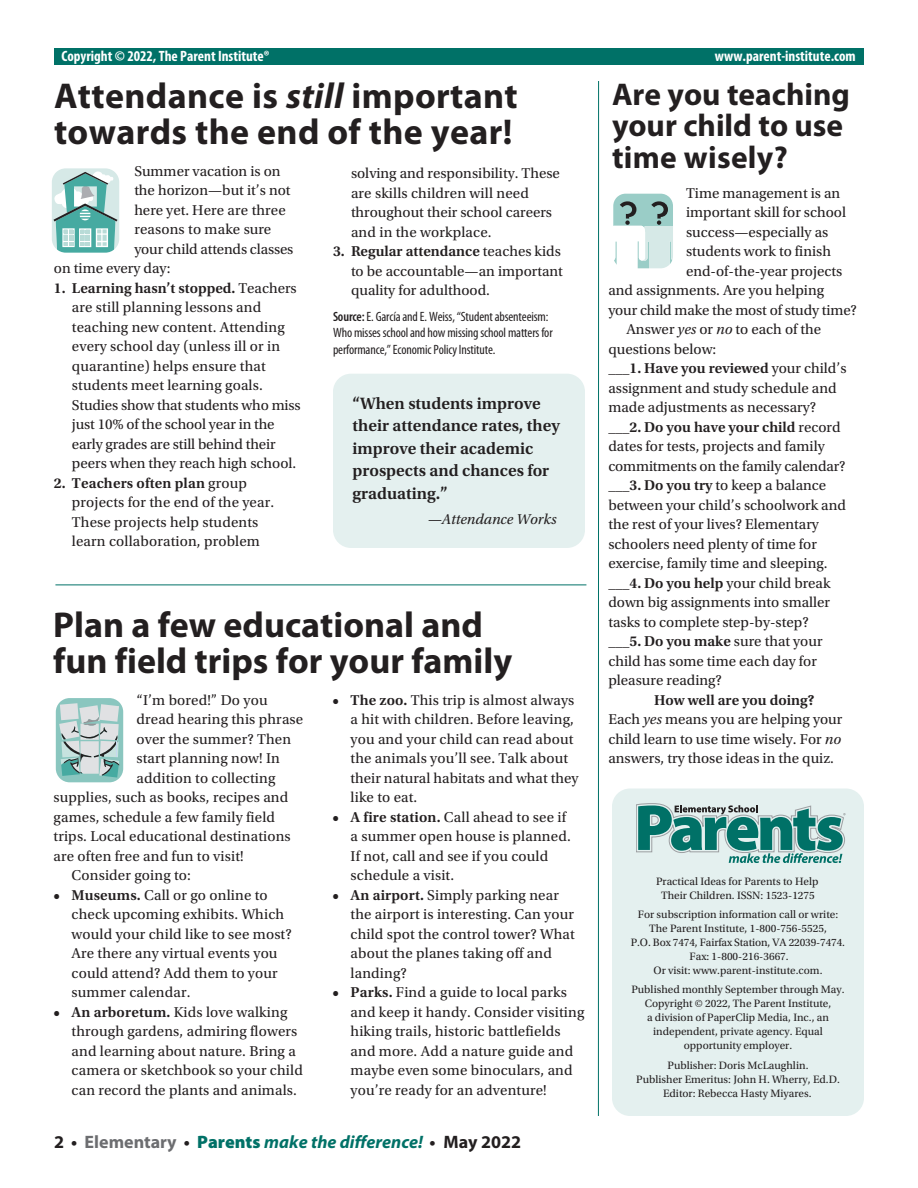
<style>
.page{position:relative;width:918px;height:1188px;background:#fff}
.page>*{position:absolute;margin:0;border:0;box-sizing:border-box;transform-origin:0 0}
.t1{font:700 36px/36px "Myriad Pro";color:#231f20}
.t2{font:700 31.5px/31.5px "Myriad Pro";color:#231f20}
.t3{font:italic 700 18px "Myriad Pro";color:#007167}
.t4{font:600 17.25px/22.5px "Utopia Std";color:#231f20}
.t5{font:15px/19.5px "Utopia Std";letter-spacing:.01em;color:#231f20}
.t6{font:600 15px "Utopia Std";color:#231f20}
.t7{font:15px "Utopia Std";letter-spacing:-.01em;color:#231f20}
.t8{font:700 condensed 15px "Myriad Pro";color:#fff}
.t9{font:italic 15px "Utopia Std";color:#231f20}
.t10{font:condensed 13.5px/16.5px "Myriad Pro";letter-spacing:-.01em;color:#231f20}
.t11{font:11.25px/14.1px "Utopia Std";color:#231f20;text-align:center}
.s1{font-style:italic}
.s2{font-weight:600}
.s3{font-weight:400}
.s4{font-style:normal;color:#231f20}
.s5{font-style:normal;color:#6c6d70}
.s6{font-weight:900;font-style:normal}
</style>
<div class="page">
<div style="left:612px;top:789px;width:252px;height:327px;background:#e4f0ef;border-radius:18px"></div>
<hr style="left:598px;top:81px;width:1px;height:1035px;background:#007167">
<hr style="left:55px;top:585px;width:531px;height:1px;background:#007167">
<svg style="left:52px;top:168px;width:68px;height:85px;background:#9bcac6"></svg>
<svg style="left:55px;top:698px;width:69px;height:85px;background:#afcbc9"></svg>
<svg style="left:613px;top:193px;width:60px;height:76px"></svg>
<div style="left:54px;top:49px;width:810px;height:16px;background:#007167"></div>
<div style="left:333px;top:374px;width:252px;height:174px;background:#e4f0ef;border-radius:18px"></div>
<svg style="left:636px;top:803px;width:210px;height:60px"></svg>
<p class="t8" style="left:62px;top:46px;width:210px">Copyright © 2022, The Parent Institute®</p>
<p class="t8" style="left:715px;top:46px;width:142px">www.parent-institute.com</p>
<h1 class="t1" style="left:54px;top:77px;width:465px">Attendance is <span class="s1">still</span> important towards the end of the year!</h1>
<h2 class="t2" style="left:612px;top:77px;width:240px">Are you teaching your child to use time wisely?</h2>
<p class="t5" style="left:134px;top:161px;width:148px">Summer vacation is on</p>
<p class="t5" style="left:134px;top:181px;width:158px">the horizon—but it’s not</p>
<p class="t5" style="left:134px;top:200px;width:153px">here yet. Here are three</p>
<p class="t5" style="left:134px;top:220px;width:138px">reasons to make sure</p>
<p class="t7" style="left:134px;top:241px;width:161px">your child attends classes</p>
<p class="t5" style="left:54px;top:259px;width:118px">on time every day:</p>
<p class="t5" style="left:72px;top:278px;width:230px;text-indent:-18px"><span class="s2">1. Learning hasn’t stopped.</span> Teachers are still planning lessons and teaching new content. Attending every school day (unless ill or in quarantine) helps ensure that students meet learning goals.<br>Studies show that students who miss just 10% of the school year in the early grades are still behind their peers when they reach high school.</p>
<p class="t5" style="left:72px;top:473px;width:204px;text-indent:-18px"><span class="s2">2. Teachers often plan</span> group projects for the end of the year.<br>These projects help students learn collaboration, problem</p>
<p class="t5" style="left:351px;top:164px;width:210px">solving and responsibility. These are skills children will need throughout their school careers and in the workplace.</p>
<p class="t5" style="left:351px;top:242px;width:213px;text-indent:-18px"><span class="s2">3. Regular attendance</span> teaches kids to be accountable—an important quality for adulthood.</p>
<p class="t10" style="left:333px;top:308px;width:221px"><span class="s2">Source:</span>E. García and E. Weiss, “Student absenteeism:<br>Who misses school and how missing school matters for performance,” Economic Policy Institute.</p>
<p class="t5" style="left:686px;top:183px;width:156px">Time management is an</p>
<p class="t5" style="left:686px;top:203px;width:162px">important skill for school</p>
<p class="t5" style="left:686px;top:222px;width:144px">success—especially as</p>
<p class="t5" style="left:686px;top:242px;width:146px">students work to finish</p>
<p class="t5" style="left:686px;top:261px;width:158px">end-of-the-year projects</p>
<p class="t5" style="left:608px;top:281px;width:217px">and assignments. Are you helping</p>
<p class="t7" style="left:608px;top:302px;width:250px">your child make the most of study time?</p>
<p class="t5" style="left:626px;top:320px;width:196px">Answer <span class="s1">yes</span> or <span class="s1">no</span> to each of the</p>
<p class="t5" style="left:608px;top:339px;width:109px">questions below:</p>
<p class="t6" style="left:608px;top:360px;width:240px">___1. Have you reviewed <span class="s3">your child’s</span></p>
<p class="t5" style="left:608px;top:378px;width:230px">assignment and study schedule and</p>
<p class="t5" style="left:608px;top:398px;width:209px">made adjustments as necessary?</p>
<p class="t6" style="left:608px;top:418px;width:234px">___2. Do you have your child <span class="s3">record</span></p>
<p class="t5" style="left:608px;top:437px;width:218px">dates for tests, projects and family</p>
<p class="t7" style="left:608px;top:458px;width:239px">commitments on the family calendar?</p>
<p class="t5" style="left:608px;top:476px;width:219px"><span class="s2">___3. Do you try</span> to keep a balance</p>
<p class="t5" style="left:608px;top:495px;width:239px">between your child’s schoolwork and</p>
<p class="t5" style="left:608px;top:515px;width:212px">the rest of your lives? Elementary</p>
<p class="t5" style="left:608px;top:534px;width:210px">schoolers need plenty of time for</p>
<p class="t5" style="left:608px;top:554px;width:221px">exercise, family time and sleeping.</p>
<p class="t6" style="left:608px;top:574px;width:224px">___4. Do you help <span class="s3">your child break</span></p>
<p class="t5" style="left:608px;top:593px;width:223px">down big assignments into smaller</p>
<p class="t5" style="left:608px;top:612px;width:202px">tasks to complete step-by-step?</p>
<p class="t6" style="left:608px;top:633px;width:216px">___5. Do you make <span class="s3">sure that your</span></p>
<p class="t5" style="left:608px;top:651px;width:210px">child has some time each day for</p>
<p class="t5" style="left:608px;top:671px;width:115px">pleasure reading?</p>
<p class="t5" style="left:608px;top:690px;width:235px;text-indent:46px"><span class="s2">How well are you doing?<br></span>Each <span class="s1">yes</span> means you are helping your child learn to use time wisely. For <span class="s1">no </span>answers, try those ideas in the quiz.</p>
<p class="t4" style="left:352px;top:392px;width:209px">“When students improve their attendance rates, they improve their academic prospects and chances for graduating.”</p>
<p class="t9" style="left:427px;top:511px;width:131px">—Attendance Works</p>
<h1 class="t1" style="left:53px;top:606px;width:460px">Plan a few educational and fun field trips for your family</h1>
<p class="t5" style="left:351px;top:690px;width:229px;text-indent:-18px"><span class="s2">• The zoo.</span> This trip is almost always a hit with children. Before leaving, you and your child can read about the animals you’ll see. Talk about their natural habitats and what they like to eat.</p>
<p class="t5" style="left:351px;top:807px;width:222px;text-indent:-18px"><span class="s2">• A fire station.</span> Call ahead to see if a summer open house is planned.<br>If not, call and see if you could schedule a visit.</p>
<p class="t5" style="left:351px;top:885px;width:226px;text-indent:-18px"><span class="s2">• An airport.</span> Simply parking near the airport is interesting. Can your child spot the control tower? What about the planes taking off and landing?</p>
<p class="t5" style="left:351px;top:983px;width:235px;text-indent:-18px"><span class="s2">• Parks.</span> Find a guide to local parks and keep it handy. Consider visiting hiking trails, historic battlefields and more. Add a nature guide and maybe even some binoculars, and you’re ready for an adventure!</p>
<p class="t5" style="left:137px;top:690px;width:133px">“I’m bored!” Do you</p>
<p class="t5" style="left:137px;top:710px;width:168px">dread hearing this phrase</p>
<p class="t5" style="left:137px;top:729px;width:156px">over the summer? Then</p>
<p class="t5" style="left:137px;top:749px;width:145px">start planning now! In</p>
<p class="t5" style="left:137px;top:768px;width:140px">addition to collecting</p>
<p class="t5" style="left:54px;top:788px;width:236px">supplies, such as books, recipes and</p>
<p class="t5" style="left:54px;top:807px;width:223px">games, schedule a few family field</p>
<p class="t5" style="left:54px;top:827px;width:239px">trips. Local educational destinations</p>
<p class="t5" style="left:54px;top:846px;width:192px">are often free and fun to visit!</p>
<p class="t5" style="left:72px;top:866px;width:121px">Consider going to:</p>
<p class="t5" style="left:72px;top:885px;width:222px;text-indent:-18px"><span class="s2">• Museums.</span> Call or go online to check upcoming exhibits. Which would your child like to see most?<br>Are there any virtual events you could attend? Add them to your summer calendar.</p>
<p class="t5" style="left:72px;top:1002px;width:233px;text-indent:-18px"><span class="s2">• An arboretum.</span> Kids love walking through gardens, admiring flowers and learning about nature. Bring a camera or sketchbook so your child can record the plants and animals.</p>
<p class="t11" style="left:656px;top:874px;width:164px">Practical Ideas for Parents to Help<br>Their Children. ISSN: 1523-1275</p>
<p class="t11" style="left:631px;top:907px;width:216px">For subscription information call or write:<br>The Parent Institute, 1-800-756-5525,<br>P.O. Box 7474, Fairfax Station, VA 22039-7474.<br>Fax: 1-800-216-3667.<br>Or visit: www.parent-institute.com.</p>
<p class="t11" style="left:631px;top:982px;width:215px">Published monthly September through May.<br>Copyright © 2022, The Parent Institute,<br>a division of PaperClip Media, Inc., an independent, private agency. Equal opportunity employer.</p>
<p class="t11" style="left:636px;top:1059px;width:205px">Publisher: Doris McLaughlin.<br>Publisher Emeritus: John H. Wherry, Ed.D.<br>Editor: Rebecca Hasty Miyares.</p>
<p class="t3" style="left:54px;top:1130px;width:469px"><span class="s4">2 •</span> <span class="s5">Elementary</span> <span class="s4">•</span> <span class="s6">Parents</span> make the difference! <span class="s4">• May 2022</span></p>
</div>
